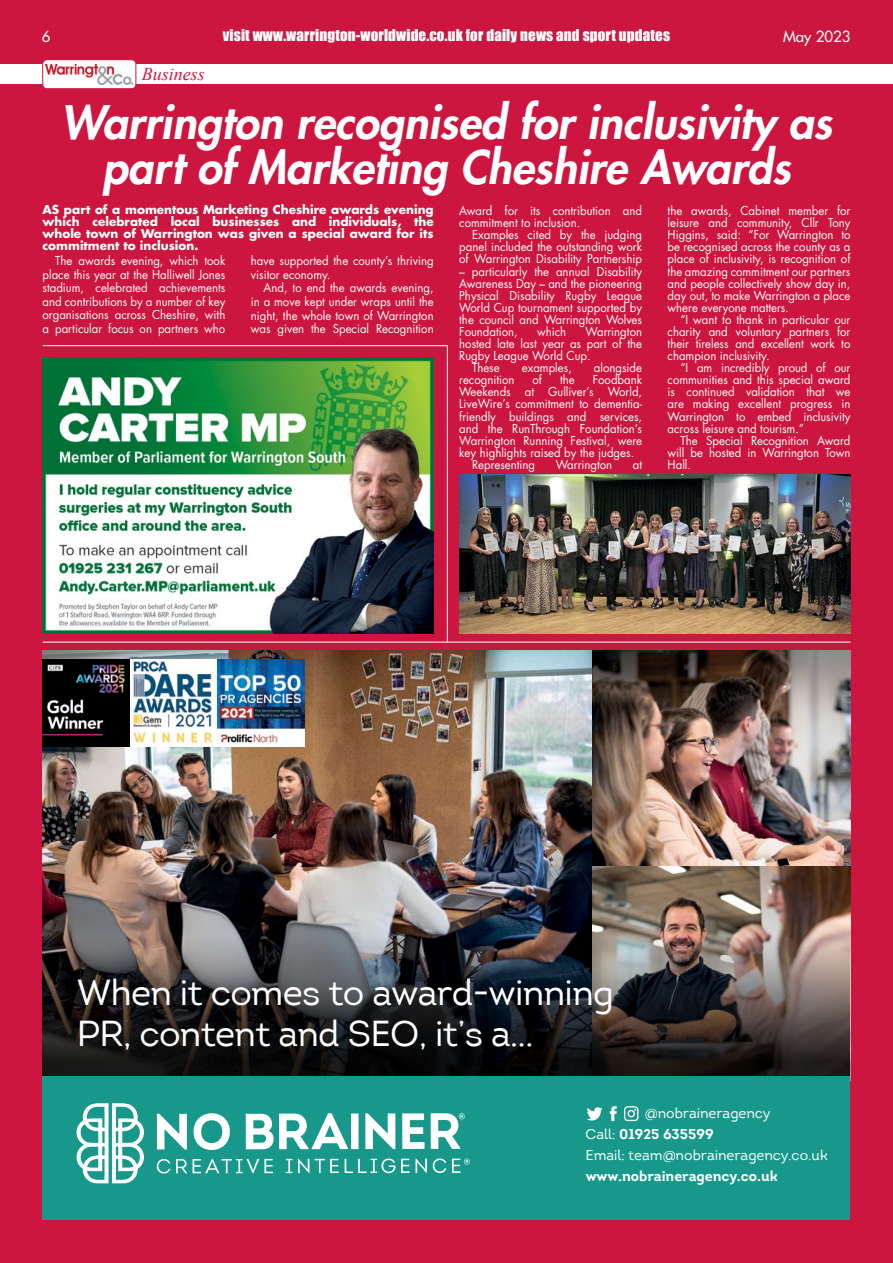
<style>
.page{position:relative;width:893px;height:1263px;background:#cd163f}
.page>*{position:absolute;margin:0;border:0;box-sizing:border-box;transform-origin:0 0}
.t1{font:italic 800 45px/45px "Futura Std";color:#fff;text-align:center}
.t2{font:36px/40.5px "Intro";letter-spacing:-.02em;color:#fff}
.t3{font:italic 18px "Times New Roman";color:#cd163f}
.t4{font:15px "Impact";letter-spacing:.01em;color:#fff}
.t5{font:500 15px "Futura Std";color:#fff}
.t6{font:14.25px/21px "Intro";color:#fff}
.t7{font:700 14.25px "Intro";color:#fff}
.t8{font:12px/12.1px "Futura Std";color:#fff;text-align:justify;scale:.95 1}
.t9{font:700 12px/12px "Futura Std";color:#fff;text-align:justify}
.s1{font-weight:700}
</style>
<div class="page">
<div style="left:0;top:64px;width:893px;height:20px;background:#fff"></div>
<div style="left:43px;top:60px;width:93px;height:29px;background:#fff;border-radius:4px"></div>
<img style="left:46px;top:64px;width:87px;height:20px">
<div style="left:43px;top:60px;width:93px;height:29px;border:1px solid #cd163f;border-radius:4px"></div>
<hr style="left:43px;top:642px;width:807px;height:1px;background:#fff">
<hr style="left:43px;top:345px;width:404px;height:1px;background:#fff">
<hr style="left:447px;top:345px;width:1px;height:297px;background:#fff">
<img style="left:43px;top:357px;width:391px;height:277px">
<img style="left:43px;top:651px;width:550px;height:275px">
<img style="left:593px;top:651px;width:257px;height:275px">
<img style="left:43px;top:926px;width:807px;height:150px">
<div style="left:43px;top:1076px;width:807px;height:144px;background:#18988b"></div>
<svg style="left:610px;top:1106px;width:7px;height:15px"></svg>
<svg style="left:587px;top:1107px;width:15px;height:14px"></svg>
<div style="left:628px;top:1110px;width:7px;height:7px;border:1px solid #fff;border-radius:50%"></div>
<div style="left:624px;top:1106px;width:14px;height:15px;border:1px solid #fff;border-radius:3px"></div>
<svg style="left:157px;top:1159px;width:13px;height:14px"></svg>
<svg style="left:176px;top:1159px;width:11px;height:14px"></svg>
<svg style="left:193px;top:1159px;width:80px;height:14px"></svg>
<svg style="left:286px;top:1159px;width:23px;height:14px"></svg>
<svg style="left:315px;top:1159px;width:24px;height:14px"></svg>
<svg style="left:345px;top:1158px;width:82px;height:15px"></svg>
<svg style="left:433px;top:1158px;width:13px;height:15px"></svg>
<svg style="left:157px;top:1114px;width:30px;height:35px"></svg>
<svg style="left:193px;top:1113px;width:37px;height:37px"></svg>
<svg style="left:246px;top:1113px;width:102px;height:36px"></svg>
<div style="left:351px;top:1113px;width:8px;height:36px;background:#fff"></div>
<svg style="left:365px;top:1113px;width:30px;height:36px"></svg>
<svg style="left:402px;top:1113px;width:22px;height:36px"></svg>
<svg style="left:77px;top:1103px;width:67px;height:80px"></svg>
<svg style="left:431px;top:1113px;width:34px;height:36px"></svg>
<svg style="left:452px;top:1158px;width:18px;height:15px"></svg>
<img style="left:43px;top:659px;width:261px;height:87px">
<img style="left:459px;top:474px;width:391px;height:160px">
<p class="t5" style="left:42px;top:27px;width:10px">6</p>
<p class="t4" style="left:223px;top:24px;width:449px">visit www.warrington-worldwide.co.uk for daily news and sport updates</p>
<p class="t5" style="left:783px;top:27px;width:69px">May 2023</p>
<h3 class="t3" style="left:142px;top:62px;width:65px">Business</h3>
<h1 class="t1" style="left:61px;top:100px;width:773px">Warrington recognised for inclusivity as part of Marketing Cheshire Awards</h1>
<p class="t9" style="left:43px;top:203px;width:393px">AS part of a momentous Marketing Cheshire awards evening which celebrated local businesses and individuals, the whole town of Warrington was given a special award for its commitment to inclusion.</p>
<p class="t8" style="left:43px;top:254px;width:194px;line-height:13.6px;text-indent:13px">The awards evening, which took place this year at the Halliwell Jones stadium, celebrated achievements and contributions by a number of key organisations across Cheshire, with a particular focus on partners who</p>
<p class="t8" style="left:251px;top:254px;width:194px;line-height:13.6px">have supported the county’s thriving visitor economy.</p>
<p class="t8" style="left:251px;top:281px;width:194px;line-height:13.6px;text-indent:13px">And, to end the awards evening, in a move kept under wraps until the night, the whole town of Warrington was given the Special Recognition</p>
<p class="t8" style="left:459px;top:205px;width:194px">Award for its contribution and commitment to inclusion.</p>
<p class="t8" style="left:459px;top:229px;width:194px;text-indent:13px">Examples cited by the judging panel included the outstanding work of Warrington Disability Partnership</p>
<p class="t8" style="left:459px;top:265px;width:194px">– particularly the annual Disability Awareness Day – and the pioneering Physical Disability Rugby League World Cup tournament supported by the council and Warrington Wolves Foundation,</p>
<p class="t8" style="left:537px;top:326px;width:32px">which</p>
<p class="t8" style="left:586px;top:326px;width:61px">Warrington</p>
<p class="t8" style="left:459px;top:338px;width:194px">hosted late last year as part of the</p>
<p class="t8" style="left:459px;top:350px;width:140px">Rugby League World Cup.</p>
<p class="t8" style="left:472px;top:362px;width:31px">These</p>
<p class="t8" style="left:522px;top:362px;width:54px">examples,</p>
<p class="t8" style="left:594px;top:362px;width:52px">alongside</p>
<p class="t8" style="left:459px;top:374px;width:60px">recognition</p>
<p class="t8" style="left:533px;top:374px;width:12px">of</p>
<p class="t8" style="left:560px;top:374px;width:17px">the</p>
<p class="t8" style="left:593px;top:374px;width:53px">Foodbank</p>
<p class="t8" style="left:459px;top:386px;width:194px">Weekends at Gulliver’s World,</p>
<p class="t8" style="left:459px;top:398px;width:194px">LiveWire’s commitment to dementia-</p>
<p class="t8" style="left:459px;top:410px;width:194px">friendly buildings and services,</p>
<p class="t8" style="left:459px;top:422px;width:194px">and the RunThrough Foundation’s</p>
<p class="t8" style="left:459px;top:434px;width:194px">Warrington Running Festival, were</p>
<p class="t8" style="left:459px;top:446px;width:186px">key highlights raised by the judges.</p>
<p class="t8" style="left:472px;top:458px;width:68px">Representing</p>
<p class="t8" style="left:556px;top:458px;width:61px">Warrington</p>
<p class="t8" style="left:633px;top:458px;width:11px">at</p>
<p class="t8" style="left:668px;top:205px;width:194px">the awards, Cabinet member for leisure and community, Cllr Tony Higgins, said: “For Warrington to be recognised across the county as a place of inclusivity, is recognition of the amazing commitment our partners and people collectively show day in, day out, to make Warrington a place where everyone matters.</p>
<p class="t8" style="left:668px;top:313px;width:194px;text-indent:13px">“I want to thank in particular our charity and voluntary partners for their tireless and excellent work to champion inclusivity.</p>
<p class="t8" style="left:668px;top:362px;width:194px;text-indent:13px">“I am incredibly proud of our communities and this special award is continued validation that we are making excellent progress in Warrington to embed inclusivity across leisure and tourism.”</p>
<p class="t8" style="left:668px;top:434px;width:194px;text-indent:13px">The Special Recognition Award will be hosted in Warrington Town Hall.</p>
<h2 class="t2" style="left:77px;top:972px;width:539px">When it comes to award-winning<br>PR, content and SEO, it’s a…</h2>
<p class="t6" style="left:586px;top:1102px;width:243px;text-indent:59px">@nobraineragency<br>Call: <span class="s1">01925 635599<br></span>Email: team@nobraineragency.co.uk</p>
<p class="t7" style="left:586px;top:1167px;width:194px">www.nobraineragency.co.uk</p>
</div>
